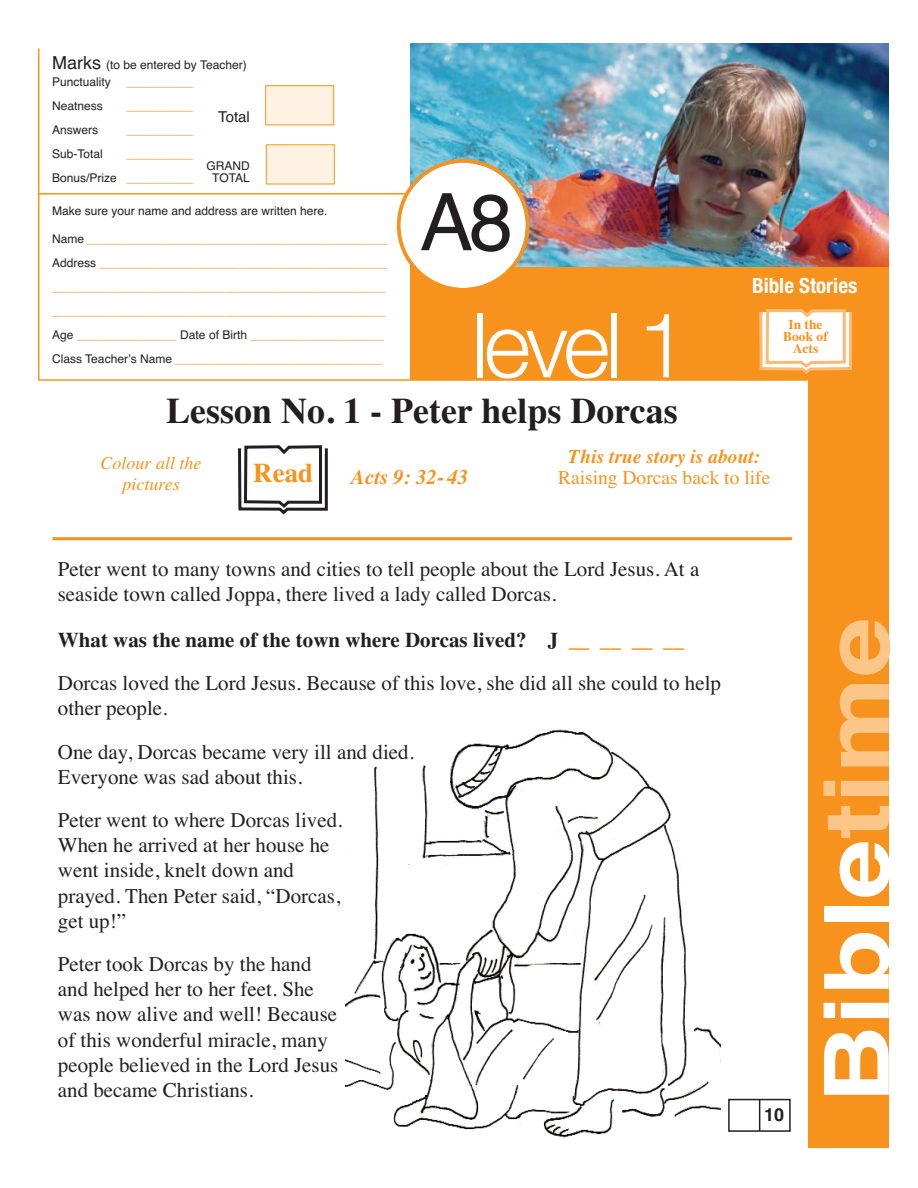
<style>
.page{position:relative;width:918px;height:1188px;background:#fff}
.page>*{position:absolute;margin:0;border:0;box-sizing:border-box;transform-origin:0 0}
.t1{font:700 90px "Helvetica";color:#fff;scale:1.2 1}
.t2{font:300 90px "Helvetica Neue";letter-spacing:-.05em;color:#fff}
.t3{font:79.5px "Helvetica";color:#231f20}
.t4{font:700 36px "Times";color:#231f20}
.t5{font:700 27px "Times";color:#f7931d}
.t6{font:21px/25.2px "Times";color:#231f20}
.t7{font:700 condensed 21px "Helvetica Neue";color:#fff}
.t8{font:italic 700 21px "Times";color:#f7931d}
.t9{font:19.5px "Times";color:#f7931d}
.t10{font:italic 700 19.5px "Times";color:#f7931d}
.t11{font:italic 18px/21.6px "Times";color:#f7931d;text-align:center}
.t12{font:700 18px "Helvetica";color:#231f20}
.t13{font:15px "Helvetica";color:#231f20}
.t14{font:700 13.5px/12px "Times";color:#f7931d;text-align:center}
.t15{font:12px/24px "Helvetica";color:#f7931d}
.t16{font:12px/17px "Helvetica";color:#231f20}
.s1{font-size:18px}
.s2{color:#f7931d}
.s3{color:#231f20}
.s4{font-weight:700}
.s5{font-weight:700;color:#f7931d}
.s6{color:#fdc689}
</style>
<div class="page">
<img style="left:410px;top:43px;width:478px;height:224px">
<div style="left:410px;top:267px;width:479px;height:112px;background:#f7931d"></div>
<div style="left:808px;top:378px;width:81px;height:770px;background:#f7931d"></div>
<svg style="left:397px;top:159px;width:133px;height:129px"></svg>
<hr style="left:38px;top:49px;width:1px;height:331px;background:#f7931d">
<hr style="left:39px;top:193px;width:370px;height:2px;background:#f7931d">
<div style="left:266px;top:86px;width:68px;height:39px;background:#fef2e3"></div>
<div style="left:266px;top:85px;width:68px;height:40px;border:1px solid #f7931d"></div>
<div style="left:266px;top:145px;width:68px;height:39px;background:#fef2e3"></div>
<svg style="left:238px;top:445px;width:90px;height:69px"></svg>
<svg style="left:759px;top:309px;width:93px;height:65px;background:#fde7ce"></svg>
<hr style="left:52px;top:537px;width:740px;height:3px;background:#f7931d">
<hr style="left:38px;top:379px;width:770px;height:2px;background:#f7931d">
<svg style="left:728px;top:1098px;width:63px;height:34px"></svg>
<div style="left:763px;top:1106px;width:23px;height:23px;background:#fff"></div>
<img style="left:345px;top:729px;width:376px;height:409px">
<p class="t16" style="left:52px;top:57px;width:196px"><span class="s1">Marks</span> (to be entered by Teacher)<br>Punctuality</p>
<p class="t15" style="left:126px;top:71px;width:68px">__________</p>
<p class="t16" style="left:52px;top:98px;width:52px">Neatness</p>
<p class="t15" style="left:126px;top:95px;width:68px">__________</p>
<p class="t13" style="left:218px;top:111px;width:33px">Total</p>
<p class="t16" style="left:52px;top:122px;width:48px">Answers</p>
<p class="t15" style="left:126px;top:119px;width:68px">__________</p>
<p class="t16" style="left:52px;top:146px;width:52px">Sub-Total</p>
<p class="t15" style="left:126px;top:143px;width:68px">__________</p>
<p class="t16" style="left:207px;top:158px;width:45px">GRAND</p>
<p class="t16" style="left:52px;top:170px;width:142px">Bonus/Prize <span class="s2">__________</span></p>
<p class="t16" style="left:212px;top:170px;width:39px">TOTAL</p>
<p class="t16" style="left:52px;top:203px;width:277px">Make sure your name and address are written here.</p>
<p class="t15" style="left:52px;top:228px;width:337px"><span class="s3">Name</span> _____________________________________________ <span class="s3">Address</span> ___________________________________________ __________________________________________________ __________________________________________________ <span class="s3">Age</span> _______________ <span class="s3">Date of Birth</span> ____________________ <span class="s3">Class Teacherʼs Name</span> _______________________________</p>
<h2 class="t3" style="left:420px;top:193px;width:95px">A8</h2>
<h1 class="t2" style="left:472px;top:313px;width:218px">level 1</h1>
<p class="t7" style="left:752px;top:274px;width:107px">Bible Stories</p>
<p class="t14" style="left:783px;top:320px;width:46px">In the<br>Book of<br>Acts</p>
<h3 class="t4" style="left:166px;top:398px;width:513px">Lesson No. 1 - Peter helps Dorcas</h3>
<p class="t8" style="left:351px;top:469px;width:119px">Acts 9: 32- 43</p>
<p class="t10" style="left:568px;top:449px;width:193px">This true story is about:</p>
<p class="t9" style="left:558px;top:470px;width:214px">Raising Dorcas back to life</p>
<p class="t11" style="left:101px;top:454px;width:103px">Colour all the pictures</p>
<p class="t5" style="left:253px;top:463px;width:61px">Read</p>
<p class="t6" style="left:58px;top:558px;width:643px">Peter went to many towns and cities to tell people about the Lord Jesus. At a seaside town called Joppa, there lived a lady called Dorcas.</p>
<p class="t6" style="left:58px;top:620px;width:665px;line-height:43.2px"><span class="s4">What was the name of the town where Dorcas lived? J</span> <span class="s5">__ __ __ __<br></span>Dorcas loved the Lord Jesus. Because of this love, she did all she could to help</p>
<p class="t6" style="left:58px;top:689px;width:358px;line-height:43.2px">other people.<br>One day, Dorcas became very ill and died.</p>
<p class="t6" style="left:58px;top:757px;width:286px;line-height:43.2px">Everyone was sad about this.<br>Peter went to where Dorcas lived.</p>
<p class="t6" style="left:58px;top:834px;width:284px">When he arrived at her house he went inside, knelt down and prayed. Then Peter said, “Dorcas, get up!”</p>
<p class="t6" style="left:58px;top:953px;width:282px">Peter took Dorcas by the hand and helped her to her feet. She was now alive and well! Because of this wonderful miracle, many people believed in the Lord Jesus and became Christians.</p>
<p class="t12" style="left:764px;top:1109px;width:22px">10</p>
<h1 class="t1" style="left:824px;top:1103px;width:407px;rotate:-90deg">Bible<span class="s6">time</span></h1>
</div>
